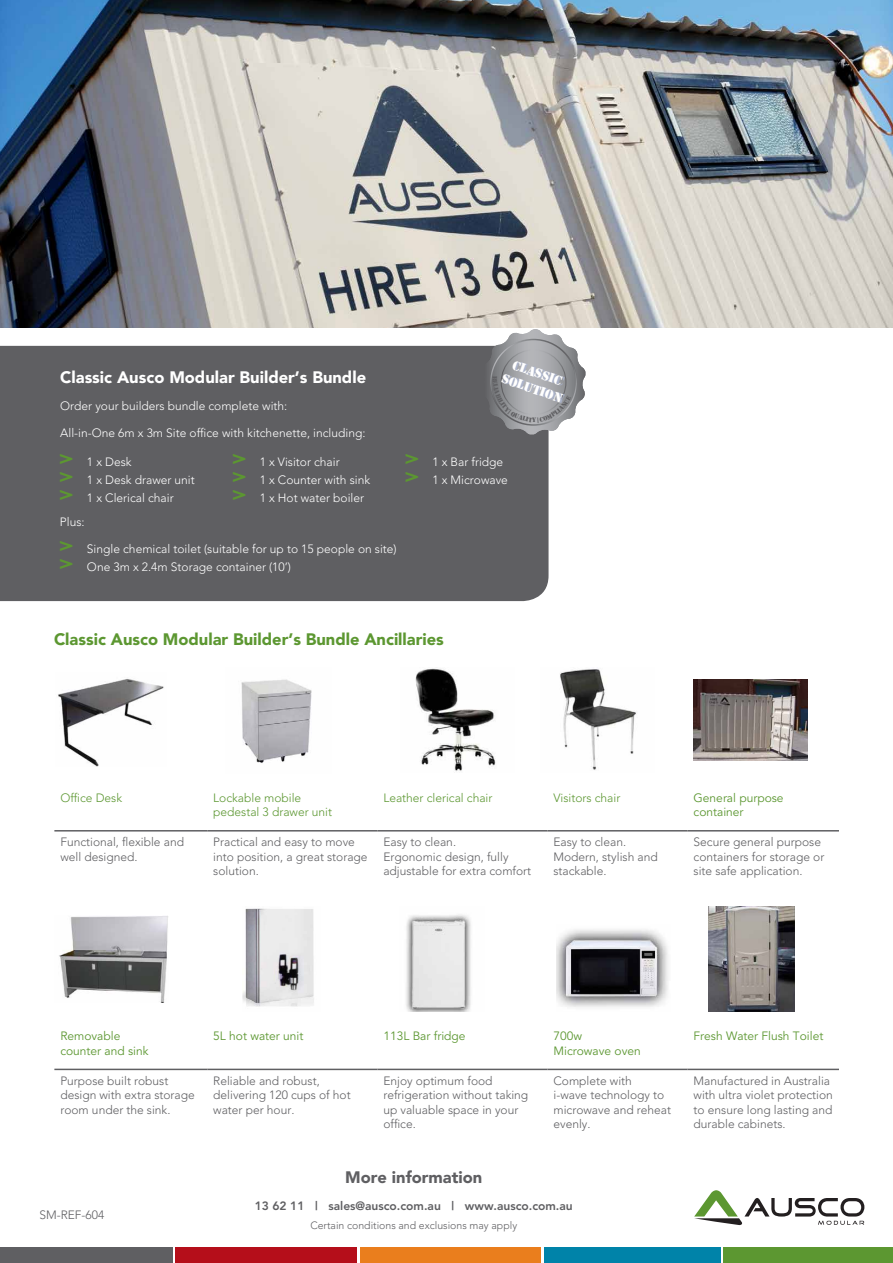
<style>
.page{position:relative;width:893px;height:1263px;background:#fff}
.page>*{position:absolute;margin:0;border:0;box-sizing:border-box;transform-origin:0 0}
.t1{font:900 16.5px "Avenir";color:#5c9731}
.t2{font:900 16.5px "Avenir";color:#fff}
.t3{font:900 16.5px "Avenir";color:#5f5f62}
.t4{font:13.5px "Stencil";color:#fff}
.t5{font:300 12px/14.4px "Avenir";color:#5f5f62}
.t6{font:300 12px "Avenir";color:#fff}
.t7{font:12px/14.4px "Avenir";color:#5c9731}
.t8{font:300 12px/14.4px "Avenir";color:#5c9731}
.t9{font:800 12px "Avenir";color:#5f5f62}
.t10{font:300 10.5px "Avenir";color:#5f5f62}
.s1{font-family:"Good Times";font-weight:400;font-size:18px;color:#5c9731}
</style>
<div class="page">
<div style="left:544px;top:1247px;width:176px;height:16px;background:#0083a9"></div>
<div style="left:360px;top:1247px;width:181px;height:16px;background:#ea7e1d"></div>
<div style="left:175px;top:1247px;width:182px;height:16px;background:#b50e1a"></div>
<div style="left:0;top:1247px;width:172px;height:16px;background:#5f5f62"></div>
<div style="left:723px;top:1247px;width:170px;height:16px;background:#5c9731"></div>
<img style="left:0;top:0;width:893px;height:327px">
<hr style="left:54px;top:830px;width:153px;height:1px;background:#5f5f62">
<hr style="left:207px;top:830px;width:170px;height:1px;background:#5f5f62">
<hr style="left:377px;top:830px;width:170px;height:1px;background:#5f5f62">
<hr style="left:547px;top:830px;width:141px;height:1px;background:#5f5f62">
<hr style="left:688px;top:830px;width:151px;height:1px;background:#5f5f62">
<img style="left:58px;top:679px;width:106px;height:87px">
<img style="left:560px;top:669px;width:76px;height:101px">
<img style="left:415px;top:668px;width:81px;height:103px">
<img style="left:241px;top:679px;width:71px;height:84px">
<hr style="left:54px;top:1069px;width:153px;height:1px;background:#5f5f62">
<hr style="left:207px;top:1069px;width:170px;height:1px;background:#5f5f62">
<hr style="left:377px;top:1069px;width:170px;height:1px;background:#5f5f62">
<hr style="left:547px;top:1069px;width:141px;height:1px;background:#5f5f62">
<hr style="left:688px;top:1069px;width:151px;height:1px;background:#5f5f62">
<img style="left:242px;top:908px;width:72px;height:99px">
<img style="left:406px;top:914px;width:65px;height:97px">
<img style="left:556px;top:929px;width:112px;height:78px">
<img style="left:59px;top:916px;width:109px;height:86px">
<svg style="left:694px;top:1190px;width:170px;height:35px"></svg>
<div style="left:0;top:346px;width:549px;height:255px;background:#5f5f62"></div>
<img style="left:693px;top:680px;width:114px;height:80px">
<img style="left:708px;top:906px;width:86px;height:105px">
<svg style="left:481px;top:329px;width:105px;height:105px"></svg>
<p class="t2" style="left:60px;top:367px;width:307px">Classic Ausco Modular Builder’s Bundle</p>
<p class="t6" style="left:60px;top:399px;width:229px">Order your builders bundle complete with:</p>
<p class="t6" style="left:60px;top:426px;width:307px">All-in-One 6m x 3m Site office with kitchenette, including:</p>
<p class="t6" style="left:60px;top:455px;width:73px"><span class="s1">&gt;</span> 1 x Desk</p>
<p class="t6" style="left:60px;top:473px;width:136px"><span class="s1">&gt;</span> 1 x Desk drawer unit</p>
<p class="t6" style="left:60px;top:491px;width:115px"><span class="s1">&gt;</span> 1 x Clerical chair</p>
<p class="t6" style="left:233px;top:455px;width:109px"><span class="s1">&gt;</span> 1 x Visitor chair</p>
<p class="t6" style="left:233px;top:473px;width:139px"><span class="s1">&gt;</span> 1 x Counter with sink</p>
<p class="t6" style="left:233px;top:491px;width:133px"><span class="s1">&gt;</span> 1 x Hot water boiler</p>
<p class="t6" style="left:60px;top:515px;width:26px">Plus:</p>
<p class="t6" style="left:60px;top:541px;width:338px"><span class="s1">&gt;</span> Single chemical toilet (suitable for up to 15 people on site)</p>
<p class="t6" style="left:60px;top:559px;width:233px"><span class="s1">&gt;</span> One 3m x 2.4m Storage container (10’)</p>
<p class="t4" style="left:515px;top:357px;width:53px;rotate:19deg">classic</p>
<p class="t4" style="left:505px;top:370px;width:38px;rotate:19deg">SOLUTION</p>
<p class="t6" style="left:405px;top:455px;width:99px"><span class="s1">&gt;</span> 1 x Bar fridge</p>
<p class="t6" style="left:405px;top:473px;width:104px"><span class="s1">&gt;</span> 1 x Microwave</p>
<p class="t1" style="left:54px;top:630px;width:391px">Classic Ausco Modular Builder’s Bundle Ancillaries</p>
<p class="t8" style="left:60px;top:790px;width:63px">Office Desk</p>
<p class="t8" style="left:213px;top:790px;width:120px">Lockable mobile pedestal 3 drawer unit</p>
<p class="t8" style="left:383px;top:790px;width:111px">Leather clerical chair</p>
<p class="t8" style="left:553px;top:790px;width:68px">Visitors chair</p>
<p class="t7" style="left:694px;top:791px;width:91px">General purpose container</p>
<p class="t5" style="left:60px;top:835px;width:125px">Functional, flexible and well designed.</p>
<p class="t5" style="left:213px;top:835px;width:156px">Practical and easy to move into position, a great storage solution.</p>
<p class="t5" style="left:383px;top:835px;width:149px">Easy to clean.<br>Ergonomic design, fully adjustable for extra comfort</p>
<p class="t5" style="left:553px;top:835px;width:106px">Easy to clean.<br>Modern, stylish and stackable.</p>
<p class="t5" style="left:694px;top:835px;width:132px">Secure general purpose containers for storage or site safe application.</p>
<p class="t7" style="left:60px;top:1029px;width:90px">Removable counter and sink</p>
<p class="t7" style="left:213px;top:1029px;width:92px">5L hot water unit</p>
<p class="t7" style="left:383px;top:1029px;width:84px">113L Bar fridge</p>
<p class="t7" style="left:553px;top:1029px;width:89px">700w<br>Microwave oven</p>
<p class="t7" style="left:694px;top:1029px;width:131px">Fresh Water Flush Toilet</p>
<p class="t5" style="left:60px;top:1074px;width:136px">Purpose built robust design with extra storage room under the sink.</p>
<p class="t5" style="left:213px;top:1074px;width:139px">Reliable and robust, delivering 120 cups of hot water per hour.</p>
<p class="t5" style="left:383px;top:1074px;width:146px">Enjoy optimum food refrigeration without taking up valuable space in your office.</p>
<p class="t5" style="left:553px;top:1074px;width:119px">Complete with<br>i-wave technology to microwave and reheat evenly.</p>
<p class="t5" style="left:694px;top:1074px;width:141px">Manufactured in Australia with ultra violet protection to ensure long lasting and durable cabinets.</p>
<p class="t3" style="left:345px;top:1167px;width:139px">More information</p>
<p class="t9" style="left:255px;top:1198px;width:320px">13 62 11 | sales@ausco.com.au | www.ausco.com.au</p>
<p class="t10" style="left:310px;top:1219px;width:208px">Certain conditions and exclusions may apply</p>
<p class="t5" style="left:39px;top:1207px;width:66px">SM-REF-604</p>
</div>
